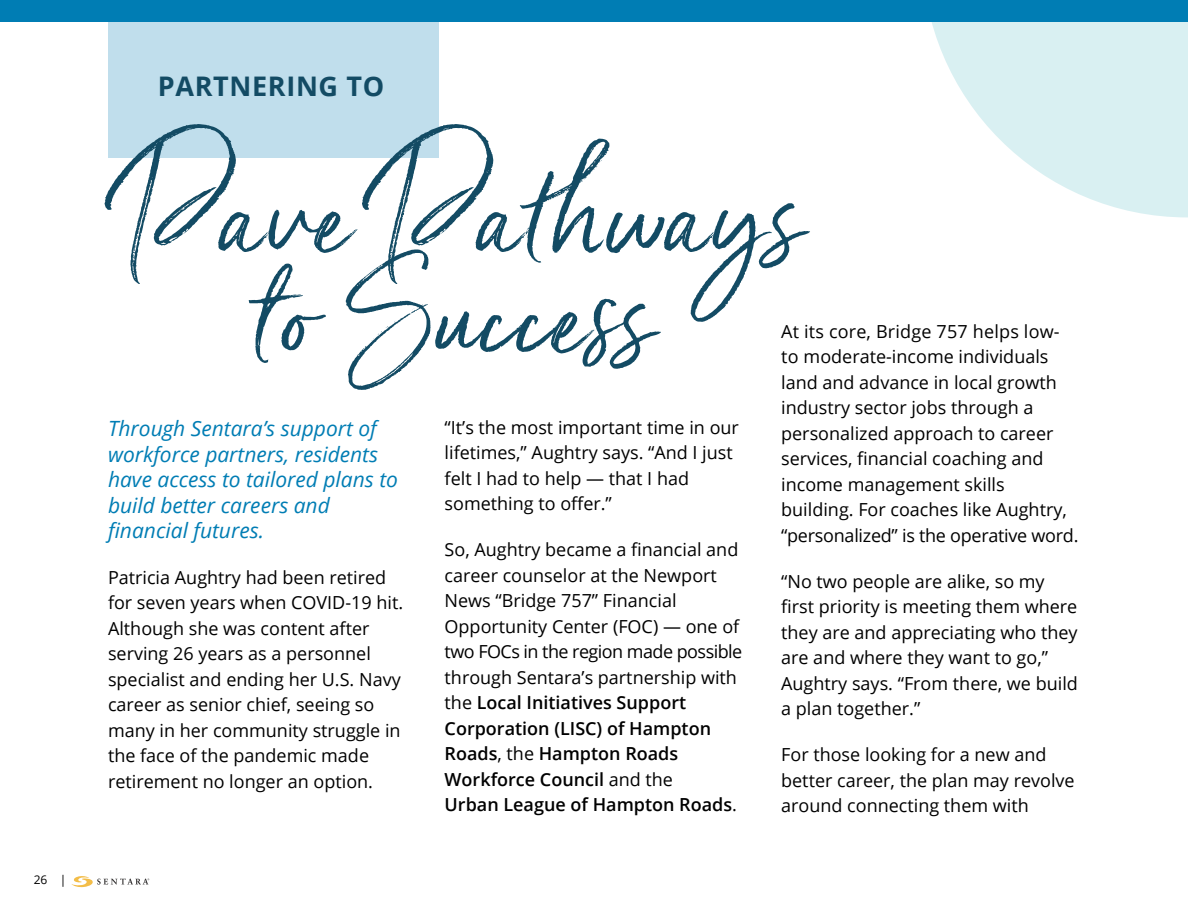
<style>
.page{position:relative;width:1188px;height:918px;background:#fff}
.page>*{position:absolute;margin:0;border:0;box-sizing:border-box;transform-origin:0 0}
.t1{font:150px "Serendipity";color:#134b64}
.t2{font:700 27px "Open Sans";letter-spacing:.025em;color:#134b64}
.t3{font:italic 21px/25.5px "Open Sans";color:#007db4}
.t4{font:18px/25.5px "Open Sans";color:#000}
.t5{font:12px "Open Sans";color:#000}
.s1{font-size:135px}
.s2{font-size:120px}
.s3{font-weight:600}
</style>
<div class="page">
<svg style="left:932px;top:22px;width:256px;height:195px;fill:#d9f0f2"></svg>
<div style="left:108px;top:0;width:330px;height:158px;background:#c0deec"></div>
<div style="left:0;top:0;width:1188px;height:22px;background:#007db4"></div>
<svg style="left:71px;top:876px;width:78px;height:11px"></svg>
<p class="t5" style="left:34px;top:872px;width:34px">26 |</p>
<h2 class="t2" style="left:158px;top:67px;width:228px">PARTNERING TO</h2>
<h1 class="t1" style="left:110px;top:118px;width:690px">Pave Pathways</h1>
<h1 class="t1" style="left:251px;top:219px;width:415px"><span class="s1">t</span>o <span class="s2">S</span>uccess</h1>
<p class="t4" style="left:781px;top:318px;width:299px">At its core, Bridge 757 helps low&shy;to moderate-income individuals land and advance in local growth industry sector jobs through a personalized approach to career services, financial coaching and income management skills building. For coaches like Aughtry, “personalized” is the operative word.</p>
<p class="t4" style="left:781px;top:568px;width:298px">“No two people are alike, so my first priority is meeting them where they are and appreciating who they are and where they want to go,”<br>Aughtry says. “From there, we build a plan together.”</p>
<p class="t4" style="left:781px;top:741px;width:295px">For those looking for a new and better career, the plan may revolve around connecting them with</p>
<p class="t3" style="left:108px;top:415px;width:291px">Through Sentara’s support of workforce partners, residents have access to tailored plans to build better careers and financial futures.</p>
<p class="t4" style="left:108px;top:564px;width:297px">Patricia Aughtry had been retired for seven years when COVID-19 hit.<br>Although she was content after serving 26 years as a personnel specialist and ending her U.S. Navy career as senior chief, seeing so many in her community struggle in the face of the pandemic made retirement no longer an option.</p>
<p class="t4" style="left:445px;top:414px;width:296px">“It’s the most important time in our lifetimes,” Aughtry says. “And I just felt I had to help — that I had something to offer.”</p>
<p class="t4" style="left:445px;top:536px;width:299px">So, Aughtry became a financial and career counselor at the Newport<br>News “Bridge 757” Financial<br>Opportunity Center (FOC) — one of two FOCs in the region made possible through Sentara’s partnership with the <span class="s3">Local Initiatives Support<br>Corporation (LISC) of Hampton<br>Roads</span>, the <span class="s3">Hampton Roads<br>Workforce Council</span> and the<br><span class="s3">Urban League of Hampton Roads</span>.</p>
</div>
